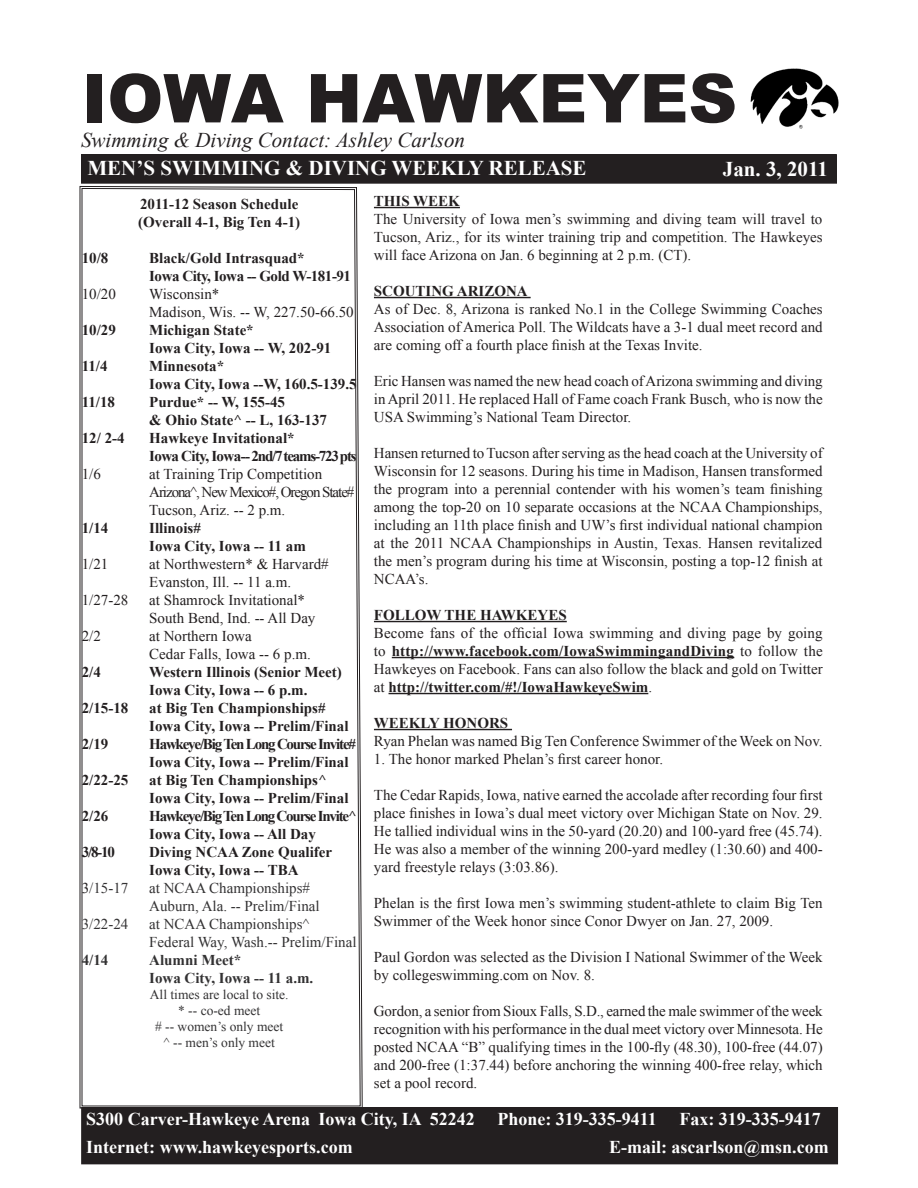
<style>
.page{position:relative;width:918px;height:1188px;background:#fff}
.page>*{position:absolute;margin:0;border:0;box-sizing:border-box;transform-origin:0 0}
.t1{font:900 67.5px "Arial";color:#231f20}
.t2{font:700 21px "Times New Roman";color:#fff}
.t3{font:italic 21px "Times New Roman";color:#231f20}
.t4{font:700 18px "Times New Roman";color:#fff}
.t5{font:15px/18px "Times New Roman";color:#231f20;text-align:justify}
.t6{font:700 15px/18px "Times New Roman";color:#231f20}
.t7{font:15px/18px "Times New Roman";color:#333233}
.t8{font:700 15px "Times New Roman";letter-spacing:-.08em;color:#231f20}
.t9{font:700 15px "Times New Roman";color:#333233}
.t10{font:15px "Times New Roman";letter-spacing:-.07em;color:#231f20}
.t11{font:13.5px "Times New Roman";color:#333233}
.s1{color:#231f20}
.s2{font-weight:700}
</style>
<div class="page">
<div style="left:82px;top:155px;width:754px;height:28px;background:#231f20"></div>
<div style="left:81px;top:154px;width:756px;height:30px;border:2px solid #231f20"></div>
<div style="left:82px;top:1108px;width:755px;height:56px;background:#231f20"></div>
<div style="left:81px;top:1107px;width:757px;height:57px;border:2px solid #231f20"></div>
<img style="left:750px;top:68px;width:89px;height:61px">
<svg style="left:81px;top:187px;width:280px;height:920px"></svg>
<hr style="left:374px;top:207px;width:86px;height:1px;background:#231f20">
<hr style="left:374px;top:297px;width:157px;height:1px;background:#231f20">
<hr style="left:374px;top:621px;width:193px;height:1px;background:#231f20">
<hr style="left:392px;top:657px;width:342px;height:1px;background:#231f20">
<hr style="left:389px;top:693px;width:259px;height:1px;background:#231f20">
<hr style="left:374px;top:729px;width:138px;height:1px;background:#231f20">
<h1 class="t1" style="left:81px;top:49px;width:658px">IOWA HAWKEYES</h1>
<h2 class="t2" style="left:87px;top:153px;width:501px">MEN’S SWIMMING &amp; DIVING WEEKLY RELEASE</h2>
<h2 class="t3" style="left:81px;top:126px;width:386px">Swimming &amp; Diving Contact: Ashley Carlson</h2>
<p class="t2" style="left:723px;top:155px;width:107px">Jan. 3, 2011</p>
<p class="t6" style="left:140px;top:194px;width:160px">2011-12 Season Schedule</p>
<p class="t6" style="left:138px;top:212px;width:164px">(Overall 4-1, Big Ten 4-1)</p>
<p class="t6" style="left:82px;top:248px;width:28px">10/8</p>
<p class="t6" style="left:149px;top:248px;width:203px">Black/Gold Intrasquad*<br>Iowa City, Iowa -- Gold W-181-91</p>
<p class="t5" style="left:82px;top:284px;width:36px">10/20</p>
<p class="t5" style="left:149px;top:284px;width:72px">Wisconsin*</p>
<p class="t5" style="left:149px;top:302px;width:206px">Madison, Wis. -- W, 227.50-66.50</p>
<p class="t6" style="left:82px;top:320px;width:36px">10/29</p>
<p class="t6" style="left:149px;top:320px;width:184px">Michigan State*<br>Iowa City, Iowa -- W, 202-91</p>
<p class="t6" style="left:82px;top:356px;width:27px">11/4</p>
<p class="t6" style="left:149px;top:356px;width:76px">Minnesota*</p>
<p class="t6" style="left:149px;top:374px;width:209px">Iowa City, Iowa --W, 160.5-139.5</p>
<p class="t6" style="left:82px;top:392px;width:35px">11/18</p>
<p class="t6" style="left:149px;top:392px;width:137px">Purdue* -- W, 155-45</p>
<p class="t6" style="left:149px;top:410px;width:179px">&amp; Ohio State^ -- L, 163-137</p>
<p class="t6" style="left:82px;top:428px;width:44px">12/ 2-4</p>
<p class="t6" style="left:149px;top:428px;width:147px">Hawkeye Invitational*</p>
<p class="t8" style="left:149px;top:445px;width:209px">Iowa City, Iowa-- 2nd/7 teams-723 pts</p>
<p class="t5" style="left:82px;top:464px;width:21px">1/6</p>
<p class="t5" style="left:149px;top:464px;width:174px">at Training Trip Competition</p>
<p class="t10" style="left:149px;top:481px;width:207px">Arizona^, New Mexico#, Oregon State#</p>
<p class="t5" style="left:149px;top:500px;width:138px">Tucson, Ariz. -- 2 p.m.</p>
<p class="t6" style="left:82px;top:518px;width:28px">1/14</p>
<p class="t6" style="left:149px;top:518px;width:53px">Illinois#</p>
<p class="t6" style="left:149px;top:536px;width:158px">Iowa City, Iowa -- 11 am</p>
<p class="t5" style="left:82px;top:554px;width:28px">1/21</p>
<p class="t5" style="left:149px;top:554px;width:181px">at Northwestern* &amp; Harvard#</p>
<p class="t5" style="left:149px;top:572px;width:143px">Evanston, Ill. -- 11 a.m.</p>
<p class="t5" style="left:82px;top:590px;width:48px">1/27-28</p>
<p class="t5" style="left:149px;top:590px;width:157px">at Shamrock Invitational*</p>
<p class="t5" style="left:149px;top:608px;width:168px">South Bend, Ind. -- All Day</p>
<p class="t5" style="left:82px;top:626px;width:21px">2/2</p>
<p class="t5" style="left:149px;top:626px;width:104px">at Northern Iowa</p>
<p class="t5" style="left:149px;top:644px;width:163px">Cedar Falls, Iowa -- 6 p.m.</p>
<p class="t6" style="left:82px;top:662px;width:21px">2/4</p>
<p class="t6" style="left:149px;top:662px;width:194px">Western Illinois (Senior Meet)<br>Iowa City, Iowa -- 6 p.m.</p>
<p class="t6" style="left:82px;top:698px;width:48px">2/15-18</p>
<p class="t6" style="left:149px;top:698px;width:178px">at Big Ten Championships#</p>
<p class="t6" style="left:149px;top:716px;width:201px">Iowa City, Iowa -- Prelim/Final</p>
<p class="t6" style="left:82px;top:734px;width:28px">2/19</p>
<p class="t8" style="left:149px;top:733px;width:208px">Hawkeye/Big Ten Long Course Invite#</p>
<p class="t6" style="left:149px;top:752px;width:201px">Iowa City, Iowa -- Prelim/Final</p>
<p class="t6" style="left:82px;top:770px;width:48px">2/22-25</p>
<p class="t6" style="left:149px;top:770px;width:201px">at Big Ten Championships^<br>Iowa City, Iowa -- Prelim/Final</p>
<p class="t6" style="left:82px;top:806px;width:28px">2/26</p>
<p class="t8" style="left:149px;top:805px;width:209px">Hawkeye/Big Ten Long Course Invite^</p>
<p class="t6" style="left:149px;top:824px;width:168px">Iowa City, Iowa -- All Day</p>
<p class="t6" style="left:82px;top:842px;width:35px">3/8-10</p>
<p class="t6" style="left:149px;top:842px;width:184px">Diving NCAA Zone Qualifer</p>
<p class="t6" style="left:149px;top:860px;width:151px">Iowa City, Iowa -- TBA</p>
<p class="t7" style="left:82px;top:878px;width:48px"><span class="s1">3</span>/15-17</p>
<p class="t7" style="left:149px;top:878px;width:172px">at NCAA Championships#<br>Auburn, Ala. -- Prelim/Final</p>
<p class="t7" style="left:82px;top:914px;width:48px">3/22-24</p>
<p class="t7" style="left:149px;top:914px;width:209px">at NCAA Championships^<br>Federal Way, Wash.-- Prelim/Final</p>
<p class="t9" style="left:82px;top:949px;width:28px">4/14</p>
<p class="t9" style="left:149px;top:949px;width:94px">Alumni Meet*</p>
<p class="t9" style="left:149px;top:967px;width:166px">Iowa City, Iowa -- 11 a.m.</p>
<p class="t11" style="left:150px;top:985px;width:140px">All times are local to site.</p>
<p class="t11" style="left:178px;top:1001px;width:84px">* -- co-ed meet</p>
<p class="t11" style="left:155px;top:1018px;width:130px"># -- women’s only meet</p>
<p class="t11" style="left:164px;top:1034px;width:113px">^ -- men’s only meet</p>
<p class="t6" style="left:374px;top:192px;width:88px">THIS WEEK</p>
<p class="t5" style="left:374px;top:210px;width:450px">The University of Iowa men’s swimming and diving team will travel to Tucson, Ariz., for its winter training trip and competition. The Hawkeyes will face Arizona on Jan. 6 beginning at 2 p.m. (CT).</p>
<p class="t6" style="left:374px;top:282px;width:155px">SCOUTING ARIZONA</p>
<p class="t5" style="left:374px;top:300px;width:450px">As of Dec. 8, Arizona is ranked No.1 in the College Swimming Coaches Association of America Poll. The Wildcats have a 3-1 dual meet record and are coming off a fourth place finish at the Texas Invite.</p>
<p class="t5" style="left:374px;top:372px;width:450px">Eric Hansen was named the new head coach of Arizona swimming and diving in April 2011. He replaced Hall of Fame coach Frank Busch, who is now the USA Swimming’s National Team Director.</p>
<p class="t5" style="left:374px;top:444px;width:450px">Hansen returned to Tucson after serving as the head coach at the University of Wisconsin for 12 seasons. During his time in Madison, Hansen transformed the program into a perennial contender with his women’s team finishing among the top-20 on 10 separate occasions at the NCAA Championships, including an 11th place finish and UW’s first individual national champion at the 2011 NCAA Championships in Austin, Texas. Hansen revitalized the men’s program during his time at Wisconsin, posting a top-12 finish at NCAA’s.</p>
<p class="t6" style="left:374px;top:606px;width:194px">FOLLOW THE HAWKEYES</p>
<p class="t5" style="left:374px;top:624px;width:450px">Become fans of the official Iowa swimming and diving page by going to <span class="s2">http://www.facebook.com/IowaSwimmingandDiving</span> to follow the Hawkeyes on Facebook. Fans can also follow the black and gold on Twitter at <span class="s2">http://twitter.com/#!/IowaHawkeyeSwim</span>.</p>
<p class="t6" style="left:374px;top:714px;width:136px">WEEKLY HONORS</p>
<p class="t5" style="left:374px;top:732px;width:450px">Ryan Phelan was named Big Ten Conference Swimmer of the Week on Nov.</p>
<p class="t5" style="left:374px;top:750px;width:291px">1. The honor marked Phelan’s first career honor.</p>
<p class="t5" style="left:374px;top:786px;width:450px">The Cedar Rapids, Iowa, native earned the accolade after recording four first place finishes in Iowa’s dual meet victory over Michigan State on Nov. 29.<br>He tallied individual wins in the 50-yard (20.20) and 100-yard free (45.74).<br>He was also a member of the winning 200-yard medley (1:30.60) and 400- yard freestyle relays (3:03.86).</p>
<p class="t5" style="left:374px;top:894px;width:450px">Phelan is the first Iowa men’s swimming student-athlete to claim Big Ten<br>Swimmer of the Week honor since Conor Dwyer on Jan. 27, 2009.</p>
<p class="t5" style="left:374px;top:948px;width:450px">Paul Gordon was selected as the Division I National Swimmer of the Week by collegeswimming.com on Nov. 8.</p>
<p class="t5" style="left:374px;top:1002px;width:450px">Gordon, a senior from Sioux Falls, S.D., earned the male swimmer of the week recognition with his performance in the dual meet victory over Minnesota. He posted NCAA “B” qualifying times in the 100-fly (48.30), 100-free (44.07) and 200-free (1:37.44) before anchoring the winning 400-free relay, which set a pool record.</p>
<p class="t4" style="left:86px;top:1107px;width:390px">S300 Carver-Hawkeye Arena Iowa City, IA 52242</p>
<p class="t4" style="left:497px;top:1107px;width:161px">Phone: 319-335-9411</p>
<p class="t4" style="left:679px;top:1107px;width:143px">Fax: 319-335-9417</p>
<p class="t4" style="left:86px;top:1134px;width:268px">Internet: www.hawkeyesports.com</p>
<p class="t4" style="left:609px;top:1134px;width:221px">E-mail: ascarlson@msn.com</p>
</div>
